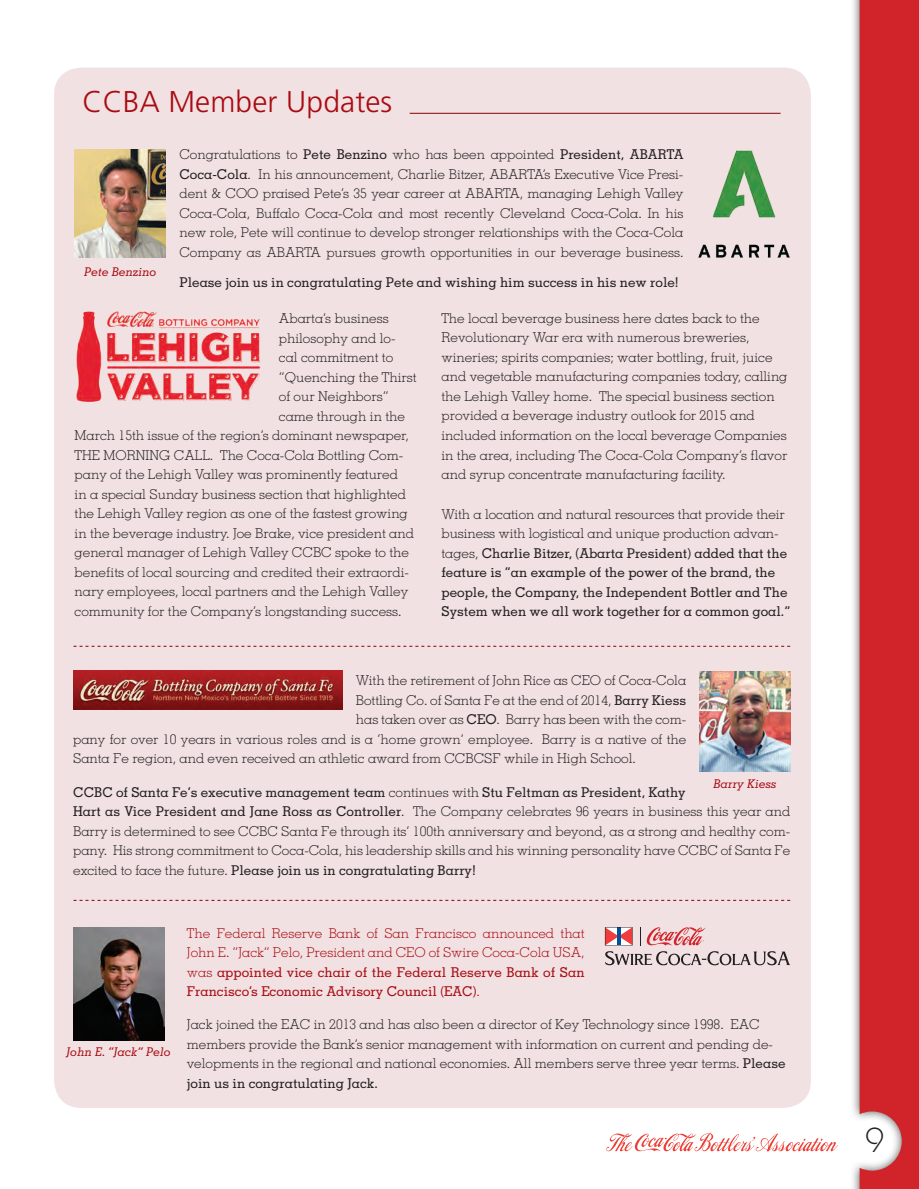
<style>
.page{position:relative;width:919px;height:1189px;background:#fff}
.page>*{position:absolute;margin:0;border:0;box-sizing:border-box;transform-origin:0 0}
.t1{font:300 34.5px "Bauhaus";color:#231f20}
.t2{font:300 30px "Frutiger";letter-spacing:.005em;color:#a90b12}
.t3{font:300 13.5px/19.5px "Memphis";color:#231f20}
.t4{font:500 13.5px/19.5px "Memphis";color:#231f20}
.t5{font:300 13.5px/19.5px "Memphis";color:#a90b12;text-align:justify}
.t6{font:italic 500 12px "Memphis";color:#a90b12}
.s1{font-weight:500}
.s2{font-weight:300}
</style>
<div class="page">
<div style="left:54px;top:68px;width:756px;height:1039px;background:#f1e1e2;border-radius:27px"></div>
<div style="left:849px;top:0;width:69px;height:1188px;background:#231f20;opacity:.75"></div>
<div style="left:859px;top:0;width:59px;height:1188px;background:#d1232a"></div>
<svg style="left:606px;top:1132px;width:231px;height:19px"></svg>
<svg style="left:73px;top:645px;width:717px;height:1px"></svg>
<svg style="left:73px;top:899px;width:717px;height:1px"></svg>
<img style="left:75px;top:149px;width:91px;height:109px">
<img style="left:698px;top:150px;width:92px;height:108px">
<img style="left:76px;top:311px;width:185px;height:93px">
<img style="left:73px;top:670px;width:269px;height:39px">
<img style="left:699px;top:671px;width:90px;height:100px">
<hr style="left:409px;top:113px;width:371px;height:1px;background:#870208">
<img style="left:74px;top:927px;width:90px;height:112px">
<svg style="left:604px;top:927px;width:185px;height:38px"></svg>
<h2 class="t2" style="left:83px;top:85px;width:311px">CCBA Member Updates</h2>
<p class="t6" style="left:84px;top:265px;width:74px">Pete Benzino</p>
<p class="t3" style="left:179px;top:144px;width:505px;text-align:justify">Congratulations to <span class="s1">Pete Benzino</span> who has been appointed <span class="s1">President, ABARTA Coca-Cola</span>. In his announcement, Charlie Bitzer, ABARTA’s Executive Vice Presi&shy;dent &amp; COO praised Pete’s 35 year career at ABARTA, managing Lehigh Valley Coca-Cola, Buffalo Coca-Cola and most recently Cleveland Coca-Cola. In his new role, Pete will continue to develop stronger relationships with the Coca-Cola Company as ABARTA pursues growth opportunities in our beverage business.</p>
<p class="t4" style="left:179px;top:272px;width:500px">Please join us in congratulating Pete and wishing him success in his new role!</p>
<p class="t3" style="left:279px;top:308px;width:111px">Abarta’s business</p>
<p class="t3" style="left:279px;top:327px;width:118px">philosophy and lo-</p>
<p class="t3" style="left:279px;top:347px;width:116px">cal commitment to</p>
<p class="t3" style="left:279px;top:366px;width:139px">“Quenching the Thirst</p>
<p class="t3" style="left:279px;top:386px;width:111px">of our Neighbors”</p>
<p class="t3" style="left:279px;top:405px;width:127px">came through in the</p>
<p class="t3" style="left:75px;top:425px;width:335px">March 15th issue of the region’s dominant newspaper,</p>
<p class="t3" style="left:75px;top:444px;width:330px">THE MORNING CALL. The Coca-Cola Bottling Com-</p>
<p class="t3" style="left:75px;top:464px;width:325px">pany of the Lehigh Valley was prominently featured</p>
<p class="t3" style="left:75px;top:483px;width:333px">in a special Sunday business section that highlighted</p>
<p class="t3" style="left:75px;top:503px;width:334px">the Lehigh Valley region as one of the fastest growing</p>
<p class="t3" style="left:75px;top:522px;width:341px">in the beverage industry. Joe Brake, vice president and</p>
<p class="t3" style="left:75px;top:542px;width:336px">general manager of Lehigh Valley CCBC spoke to the</p>
<p class="t3" style="left:75px;top:561px;width:336px">benefits of local sourcing and credited their extraordi-</p>
<p class="t3" style="left:75px;top:581px;width:335px">nary employees, local partners and the Lehigh Valley</p>
<p class="t3" style="left:75px;top:600px;width:328px">community for the Company’s longstanding success.</p>
<p class="t3" style="left:441px;top:308px;width:347px">The local beverage business here dates back to the Revolutionary War era with numerous breweries, wineries; spirits companies; water bottling, fruit, juice and vegetable manufacturing companies today, calling the Lehigh Valley home. The special business section provided a beverage industry outlook for 2015 and included information on the local beverage Companies in the area, including The Coca-Cola Company’s flavor and syrup concentrate manufacturing facility.</p>
<p class="t4" style="left:441px;top:504px;width:350px"><span class="s2">With a location and natural resources that provide their business with logistical and unique production advan&shy;tages,</span> Charlie Bitzer, (Abarta President) added that the feature is “an example of the power of the brand, the people, the Company, the Independent Bottler and The System when we all work together for a common goal.”</p>
<p class="t3" style="left:356px;top:670px;width:332px">With the retirement of John Rice as CEO of Coca-Cola</p>
<p class="t3" style="left:356px;top:689px;width:332px">Bottling Co. of Santa Fe at the end of 2014, <span class="s1">Barry Kiess</span></p>
<p class="t3" style="left:356px;top:709px;width:331px">has taken over as <span class="s1">CEO</span>. Barry has been with the com-</p>
<p class="t3" style="left:73px;top:728px;width:614px">pany for over 10 years in various roles and is a ‘home grown’ employee. Barry is a native of the</p>
<p class="t3" style="left:73px;top:748px;width:564px">Santa Fe region, and even received an athletic award from CCBCSF while in High School.</p>
<p class="t3" style="left:73px;top:781px;width:718px"><span class="s1">CCBC of Santa Fe‘s executive management team</span> continues with <span class="s1">Stu Feltman as President, Kathy<br>Hart as Vice President and Jane Ross as Controller</span>. The Company celebrates 96 years in business this year and Barry is determined to see CCBC Santa Fe through its’ 100th anniversary and beyond, as a strong and healthy com&shy;pany. His strong commitment to Coca-Cola, his leadership skills and his winning personality have CCBC of Santa Fe excited to face the future. <span class="s1">Please join us in congratulating Barry!</span></p>
<p class="t6" style="left:713px;top:776px;width:64px">Barry Kiess</p>
<p class="t6" style="left:67px;top:1043px;width:105px">John E. “Jack” Pelo</p>
<p class="t5" style="left:187px;top:922px;width:399px">The Federal Reserve Bank of San Francisco announced that John E. “Jack” Pelo, President and CEO of Swire Coca-Cola USA, was <span class="s1">appointed vice chair of the Federal Reserve Bank of San Francisco’s Economic Advisory Council (EAC)</span>.</p>
<p class="t3" style="left:187px;top:1014px;width:600px">Jack joined the EAC in 2013 and has also been a director of Key Technology since 1998. EAC members provide the Bank’s senior management with information on current and pending de&shy;velopments in the regional and national economies. All members serve three year terms. <span class="s1">Please join us in congratulating Jack.</span></p>
<h1 class="t1" style="left:864px;top:1119px;width:21px">9</h1>
</div>
